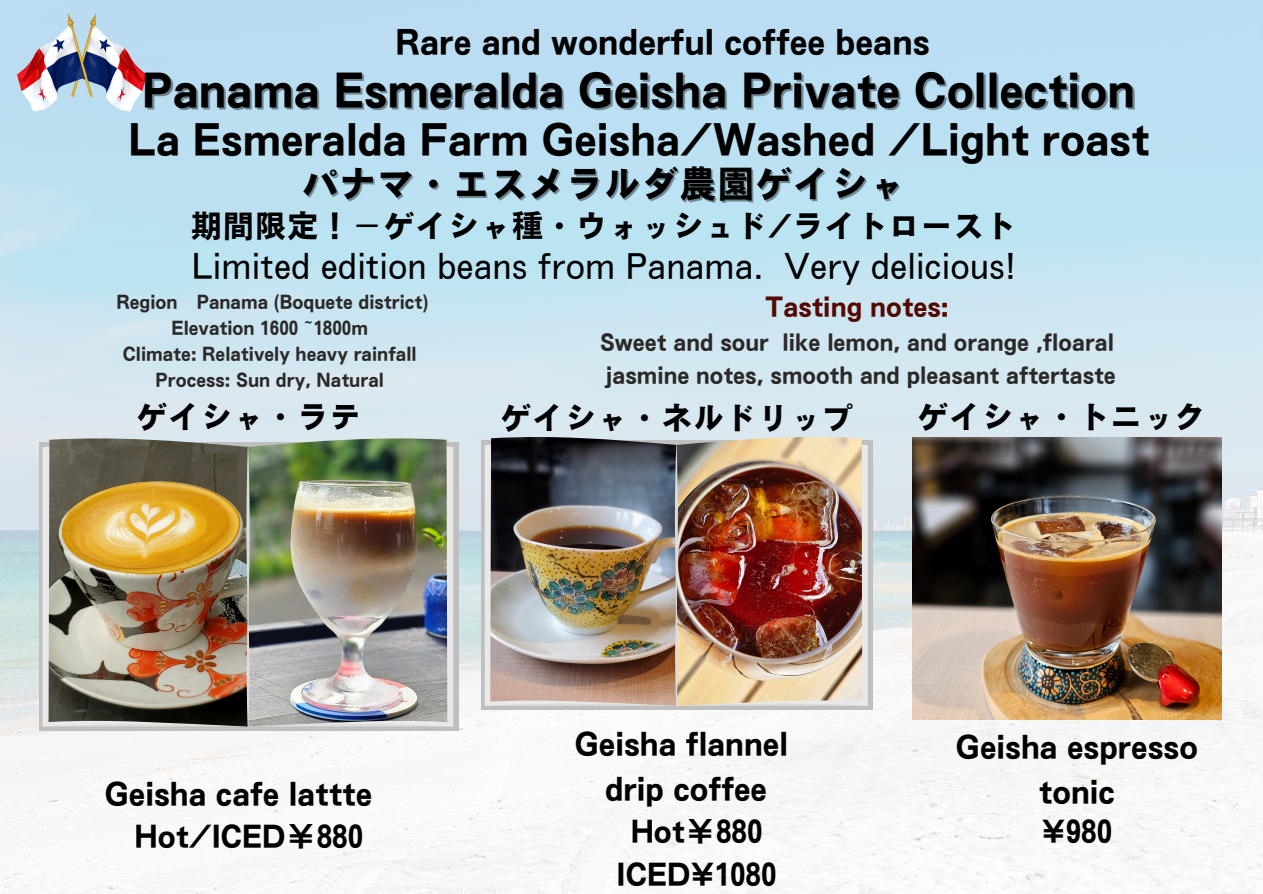
<style>
.page{position:relative;width:1263px;height:894px;background:#fff}
.page>*{position:absolute;margin:0;border:0;box-sizing:border-box;transform-origin:0 0}
.t1{font:47.25px "Motoya Gothic Std W6";color:#000}
.t2{font:43.8px "Motoya Gothic Std W6";color:#000}
.t3{font:37.8px "Motoya Gothic Std W6";color:#000}
.t4{font:34.8px "Motoya Gothic Std W6";color:#000}
.t5{font:34.5px "Motoya Gothic Std W3";color:#000}
.t6{font:32.25px/45px "Motoya Gothic Std W6";color:#000;text-align:center}
.t7{font:32.1px "Motoya Gothic Std W6";color:#000}
.t8{font:31.05px/42.8px "Motoya Gothic Std W6";color:#000;text-align:center}
.t9{font:27.3px "Motoya Gothic Std W6";color:#550802}
.t10{font:23.4px/32.2px "Motoya Gothic Std W6";color:#2b2828}
.t11{font:19.05px "Motoya Gothic Std W6";color:#2b2828}
</style>
<div class="page">
<img style="left:0;top:0;width:1263px;height:893px">
<img style="left:17px;top:14px;width:129px;height:97px">
<div style="left:39px;top:442px;width:419px;height:288px;background:linear-gradient(to right,#c6c6c6,#c6c6c6)"></div>
<svg style="left:43px;top:444px;width:6px;height:282px;fill:#e9e9e9"></svg>
<img style="left:49px;top:438px;width:398px;height:288px">
<img style="left:248px;top:444px;width:205px;height:282px">
<svg style="left:246px;top:447px;width:4px;height:279px"></svg>
<div style="left:481px;top:440px;width:391px;height:269px;background:#bfbfbf"></div>
<svg style="left:485px;top:445px;width:5px;height:260px"></svg>
<img style="left:490px;top:437px;width:372px;height:268px">
<img style="left:676px;top:442px;width:192px;height:263px">
<svg style="left:675px;top:445px;width:3px;height:260px"></svg>
<img style="left:912px;top:437px;width:310px;height:282px">
<h5 class="t4" style="left:396px;top:24px;width:536px">Rare and wonderful coffee beans</h5>
<h4 class="t1" style="left:142px;top:66px;width:994px">Panama Esmeralda Geisha Private Collection</h4>
<p class="t2" style="left:128px;top:117px;width:1023px">La Esmeralda Farm Geisha/Washed /Light roast</p>
<h4 class="t3" style="left:301px;top:165px;width:606px">パナマ・エスメラルダ農園ゲイシャ</h4>
<h4 class="t7" style="left:191px;top:209px;width:828px">期間限定！－ゲイシャ種・ウォッシュド/ライトロースト</h4>
<h4 class="t5" style="left:191px;top:248px;width:826px">Limited edition beans from Panama. Very delicious!</h4>
<h4 class="t11" style="left:116px;top:292px;width:314px">Region Panama (Boquete district)</h4>
<p class="t11" style="left:171px;top:318px;width:198px">Elevation 1600 ~1800m</p>
<p class="t11" style="left:123px;top:344px;width:295px">Climate: Relatively heavy rainfall</p>
<h4 class="t11" style="left:156px;top:370px;width:230px">Process: Sun dry, Natural</h4>
<h4 class="t9" style="left:765px;top:293px;width:185px">Tasting notes:</h4>
<h4 class="t10" style="left:600px;top:326px;width:517px">Sweet and sour like lemon, and orange ,floaral jasmine notes, smooth and pleasant aftertaste</h4>
<h4 class="t6" style="left:136px;top:394px;width:227px">ゲイシャ・ラテ</h4>
<p class="t6" style="left:500px;top:395px;width:356px">ゲイシャ・ネルドリップ</p>
<p class="t6" style="left:917px;top:394px;width:291px">ゲイシャ・トニック</p>
<h1 class="t6" style="left:105px;top:770px;width:269px">Geisha cafe lattte</h1>
<h2 class="t8" style="left:135px;top:814px;width:230px">Hot/ICED￥880</h2>
<p class="t6" style="left:575px;top:720px;width:215px">Geisha flannel drip coffee</p>
<p class="t8" style="left:617px;top:809px;width:162px">Hot￥880<br>ICED¥1080</p>
<p class="t6" style="left:956px;top:723px;width:244px">Geisha espresso tonic</p>
<p class="t8" style="left:1042px;top:809px;width:72px">¥980</p>
</div>
